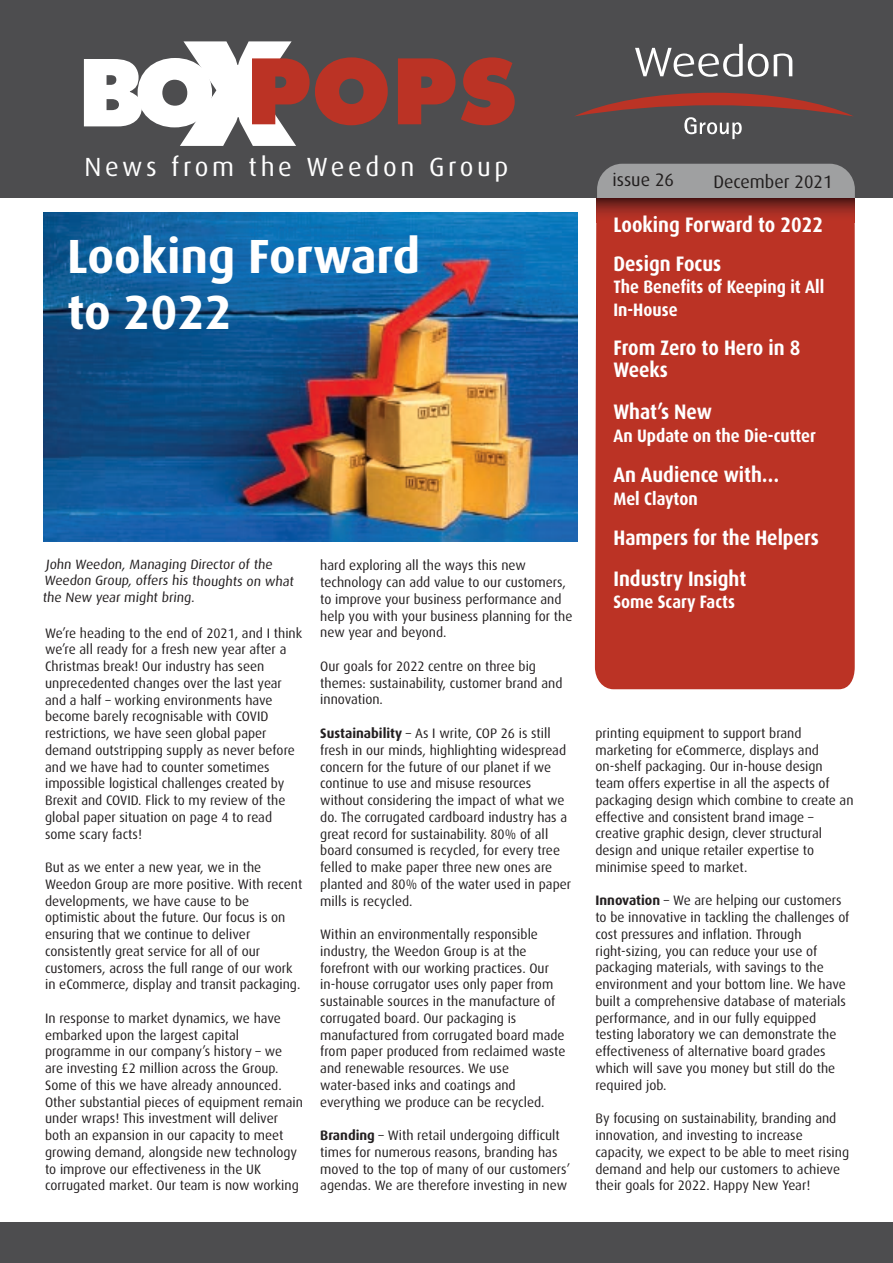
<style>
.page{position:relative;width:893px;height:1263px;background:#fff}
.page>*{position:absolute;margin:0;border:0;box-sizing:border-box;transform-origin:0 0}
.t1{font:800 98.85px "Futura T";color:#bb3325}
.t2{font:700 48px/55.3px "Dax";color:#fff}
.t3{font:26.25px "Dax";letter-spacing:.14em;color:#fff}
.t4{font:700 21px/39px "Dax";color:#fff;scale:.9 1}
.t5{font:700 18px/22.5px "Dax";color:#fff;scale:.9 1}
.t6{font:18px "Dax";color:#211e1e}
.t7{font:13.65px/16.8px "Dax";color:#231f20}
.t8{font:13.5px/16.4px "Dax";color:#231f20}
.s1{font-weight:700}
</style>
<div class="page">
<img style="left:44px;top:213px;width:534px;height:329px">
<div style="left:595px;top:203px;width:260px;height:486px;background:#bb3325"></div>
<div style="left:0;top:0;width:893px;height:198px;background:#4d4d4f"></div>
<svg style="left:635px;top:44px;width:157px;height:33px"></svg>
<svg style="left:574px;top:93px;width:280px;height:46px"></svg>
<svg style="left:84px;top:41px;width:212px;height:105px"></svg>
<div style="left:597px;top:164px;width:258px;height:35px;background:#9fa0a1"></div>
<svg style="left:597px;top:198px;width:257px;height:25px;background:#922920"></svg>
<div style="left:0;top:1222px;width:893px;height:41px;background:#4d4d4f"></div>
<hr style="left:0;top:1029px;width:1px;height:234px;background:#4d4d4f">
<h1 class="t1" style="left:245px;top:32px;width:274px">POPS</h1>
<h3 class="t3" style="left:84px;top:152px;width:425px">News from the Weedon Group</h3>
<h2 class="t2" style="left:67px;top:229px;width:355px">Looking Forward to 2022</h2>
<p class="t8" style="left:42px;top:556px;width:254px">John Weedon, Managing Director of the<br>Weedon Group, offers his thoughts on what the New year might bring.</p>
<p class="t7" style="left:45px;top:625px;width:259px">We’re heading to the end of 2021, and I think we’re all ready for a fresh new year after a Christmas break! Our industry has seen unprecedented changes over the last year and a half – working environments have become barely recognisable with COVID restrictions, we have seen global paper demand outstripping supply as never before and we have had to counter sometimes impossible logistical challenges created by Brexit and COVID. Flick to my review of the global paper situation on page 4 to read some scary facts!</p>
<p class="t7" style="left:45px;top:859px;width:259px">But as we enter a new year, we in the Weedon Group are more positive. With recent developments, we have cause to be optimistic about the future. Our focus is on ensuring that we continue to deliver consistently great service for all of our customers, across the full range of our work in eCommerce, display and transit packaging.</p>
<p class="t7" style="left:45px;top:1010px;width:259px">In response to market dynamics, we have embarked upon the largest capital programme in our company’s history – we are investing £2 million across the Group.<br>Some of this we have already announced.<br>Other substantial pieces of equipment remain under wraps! This investment will deliver both an expansion in our capacity to meet growing demand, alongside new technology to improve our effectiveness in the UK corrugated market. Our team is now working</p>
<p class="t7" style="left:320px;top:557px;width:254px">hard exploring all the ways this new technology can add value to our customers, to improve your business performance and help you with your business planning for the new year and beyond.</p>
<p class="t7" style="left:320px;top:658px;width:244px">Our goals for 2022 centre on three big themes: sustainability, customer brand and innovation.</p>
<p class="t7" style="left:320px;top:725px;width:252px"><span class="s1">Sustainability</span> – As I write, COP 26 is still fresh in our minds, highlighting widespread concern for the future of our planet if we continue to use and misuse resources without considering the impact of what we do. The corrugated cardboard industry has a great record for sustainability. 80% of all board consumed is recycled, for every tree felled to make paper three new ones are planted and 80% of the water used in paper mills is recycled.</p>
<p class="t7" style="left:320px;top:926px;width:247px">Within an environmentally responsible industry, the Weedon Group is at the forefront with our working practices. Our in-house corrugator uses only paper from sustainable sources in the manufacture of corrugated board. Our packaging is manufactured from corrugated board made from paper produced from reclaimed waste and renewable resources. We use water-based inks and coatings and everything we produce can be recycled.</p>
<p class="t7" style="left:320px;top:1127px;width:252px"><span class="s1">Branding</span> – With retail undergoing difficult times for numerous reasons, branding has moved to the top of many of our customers’ agendas. We are therefore investing in new</p>
<h3 class="t6" style="left:613px;top:170px;width:63px">issue 26</h3>
<h3 class="t6" style="left:713px;top:172px;width:121px">December 2021</h3>
<h3 class="t4" style="left:613px;top:205px;width:235px">Looking Forward to 2022<br>Design Focus</h3>
<h3 class="t5" style="left:613px;top:276px;width:236px">The Benefits of Keeping it All<br>In-House</h3>
<h3 class="t4" style="left:613px;top:336px;width:209px;line-height:22.5px">From Zero to Hero in 8<br>Weeks</h3>
<h3 class="t4" style="left:613px;top:393px;width:111px">What’s New</h3>
<h3 class="t5" style="left:613px;top:424px;width:227px">An Update on the Die-cutter</h3>
<h3 class="t4" style="left:613px;top:456px;width:186px">An Audience with…</h3>
<h3 class="t5" style="left:613px;top:487px;width:95px">Mel Clayton</h3>
<h3 class="t4" style="left:613px;top:518px;width:230px;line-height:40.5px">Hampers for the Helpers<br>Industry Insight</h3>
<h3 class="t5" style="left:613px;top:591px;width:137px">Some Scary Facts</h3>
<p class="t7" style="left:595px;top:725px;width:260px">printing equipment to support brand marketing for eCommerce, displays and on-shelf packaging. Our in-house design team offers expertise in all the aspects of packaging design which combine to create an effective and consistent brand image – creative graphic design, clever structural design and unique retailer expertise to minimise speed to market.</p>
<p class="t7" style="left:595px;top:892px;width:256px"><span class="s1">Innovation</span> – We are helping our customers to be innovative in tackling the challenges of cost pressures and inflation. Through right-sizing, you can reduce your use of packaging materials, with savings to the environment and your bottom line. We have built a comprehensive database of materials performance, and in our fully equipped testing laboratory we can demonstrate the effectiveness of alternative board grades which will save you money but still do the required job.</p>
<p class="t7" style="left:595px;top:1110px;width:255px">By focusing on sustainability, branding and innovation, and investing to increase capacity, we expect to be able to meet rising demand and help our customers to achieve their goals for 2022. Happy New Year!</p>
</div>
